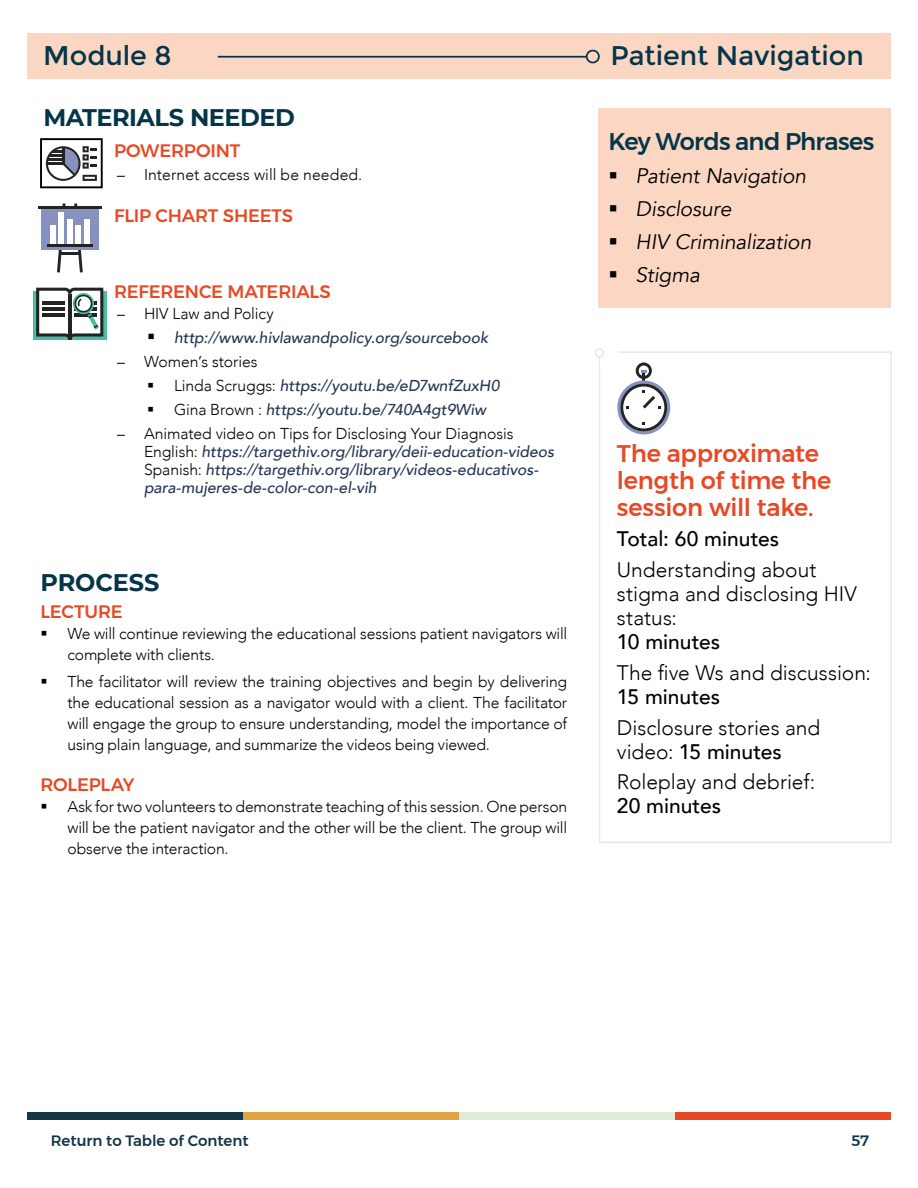
<style>
.page{position:relative;width:918px;height:1188px;background:#fff}
.page>*{position:absolute;margin:0;border:0;box-sizing:border-box;transform-origin:0 0}
.t1{font:27px "Montserrat";color:#053548}
.t2{font:500 24px/27px "Montserrat";letter-spacing:-.01em;color:#e84925}
.t3{font:700 24px "Montserrat";letter-spacing:-.02em;color:#053548}
.t4{font:500 24px "Montserrat";letter-spacing:-.03em;color:#053548}
.t5{font:300 21px/24px "Avenir";color:#000}
.t6{font:italic 21px "Avenir";letter-spacing:-.005em;color:#000}
.t7{font:500 21px "Avenir";color:#000}
.t8{font:500 18px "Montserrat";letter-spacing:-.01em;color:#e84925}
.t9{font:300 15.75px/21px "Avenir";letter-spacing:-.015em;color:#000;text-align:justify}
.t10{font:italic 500 15.75px/18px "Avenir";color:#263654}
.t11{font:300 15.75px "Avenir";letter-spacing:.005em;color:#000}
.t12{font:500 15px "Montserrat";color:#143647}
.s1{color:#000}
.s2{font-weight:300;font-style:normal;color:#000}
.s3{font-weight:500}
</style>
<div class="page">
<div style="left:27px;top:33px;width:864px;height:45px;background:#fbd7c3"></div>
<div style="left:27px;top:1112px;width:216px;height:8px;background:#143647"></div>
<div style="left:243px;top:1112px;width:216px;height:8px;background:#e1a241"></div>
<div style="left:459px;top:1112px;width:216px;height:8px;background:#e1ead8"></div>
<div style="left:675px;top:1112px;width:216px;height:8px;background:#e84925"></div>
<hr style="left:218px;top:56px;width:368px;height:2px;background:#053548">
<div style="left:586px;top:50px;width:14px;height:13px;border:2px solid #053548;border-radius:50%"></div>
<div style="left:598px;top:108px;width:293px;height:200px;background:#fbd7c3"></div>
<svg style="left:617px;top:381px;width:53px;height:53px"></svg>
<svg style="left:620px;top:363px;width:47px;height:68px"></svg>
<div style="left:599px;top:351px;width:293px;height:492px;border:2px solid #e8e8eb"></div>
<div style="left:600px;top:347px;width:18px;height:21px;background:#fff"></div>
<div style="left:596px;top:349px;width:7px;height:8px;background:#fff;border-radius:50%"></div>
<div style="left:595px;top:348px;width:9px;height:10px;border:2px solid #e8e8eb;border-radius:50%"></div>
<svg style="left:57px;top:203px;width:9px;height:70px"></svg>
<svg style="left:74px;top:203px;width:9px;height:70px"></svg>
<div style="left:41px;top:208px;width:58px;height:41px;background:#8791bf"></div>
<hr style="left:60px;top:252px;width:20px;height:3px;background:#242424">
<hr style="left:38px;top:206px;width:63px;height:3px;background:#242424">
<div style="left:67px;top:219px;width:6px;height:25px;background:#fff"></div>
<div style="left:58px;top:212px;width:6px;height:32px;background:#fff"></div>
<div style="left:50px;top:225px;width:6px;height:19px;background:#fff"></div>
<div style="left:76px;top:225px;width:5px;height:19px;background:#fff"></div>
<div style="left:84px;top:219px;width:6px;height:25px;background:#fff"></div>
<hr style="left:47px;top:244px;width:46px;height:3px;background:#242424">
<svg style="left:33px;top:291px;width:73px;height:49px"></svg>
<svg style="left:36px;top:288px;width:67px;height:52px"></svg>
<div style="left:40px;top:138px;width:63px;height:50px;border:2px solid #000"></div>
<svg style="left:46px;top:146px;width:51px;height:35px"></svg>
<h1 class="t1" style="left:43px;top:39px;width:130px">Module 8</h1>
<h1 class="t1" style="left:611px;top:39px;width:255px">Patient Navigation</h1>
<p class="t3" style="left:44px;top:100px;width:253px">MATERIALS NEEDED</p>
<p class="t8" style="left:114px;top:137px;width:128px">POWERPOINT</p>
<p class="t11" style="left:117px;top:165px;width:247px">– Internet access will be needed.</p>
<p class="t8" style="left:114px;top:201px;width:181px">FLIP CHART SHEETS</p>
<p class="t8" style="left:114px;top:278px;width:218px">REFERENCE MATERIALS</p>
<p class="t9" style="left:117px;top:304px;width:158px">– HIV Law and Policy</p>
<p class="t10" style="left:147px;top:329px;width:343px"><span class="s1">▪</span> http://www.hivlawandpolicy.org/sourcebook</p>
<p class="t9" style="left:117px;top:352px;width:142px">– Women’s stories</p>
<p class="t10" style="left:147px;top:377px;width:354px"><span class="s1">▪</span> <span class="s2">Linda Scruggs:</span> https://youtu.be/eD7wnfZuxH0</p>
<p class="t10" style="left:147px;top:401px;width:341px"><span class="s1">▪</span> <span class="s2">Gina Brown :</span> https://youtu.be/740A4gt9Wiw</p>
<p class="t10" style="left:144px;top:425px;width:412px;text-indent:-27px"><span class="s2">– Animated video on Tips for Disclosing Your Diagnosis English:</span> https://targethiv.org/library/deii-education-videos <span class="s2">Spanish:</span> https://targethiv.org/library/videos-educativos&shy;para-mujeres-de-color-con-el-vih</p>
<p class="t3" style="left:40px;top:565px;width:121px">PROCESS</p>
<p class="t8" style="left:40px;top:598px;width:84px">LECTURE</p>
<p class="t9" style="left:68px;top:623px;width:501px;text-indent:-27px">▪ We will continue reviewing the educational sessions patient navigators will complete with clients.</p>
<p class="t9" style="left:68px;top:671px;width:501px;text-indent:-27px">▪ The facilitator will review the training objectives and begin by delivering the educational session as a navigator would with a client. The facilitator will engage the group to ensure understanding, model the importance of using plain language, and summarize the videos being viewed.</p>
<p class="t8" style="left:40px;top:770px;width:95px">ROLEPLAY</p>
<p class="t9" style="left:68px;top:796px;width:501px;text-indent:-27px">▪ Ask for two volunteers to demonstrate teaching of this session. One person will be the patient navigator and the other will be the client. The group will observe the interaction.</p>
<p class="t4" style="left:609px;top:122px;width:267px">Key Words and Phrases</p>
<p class="t6" style="left:609px;top:163px;width:199px">▪ Patient Navigation</p>
<p class="t6" style="left:609px;top:196px;width:124px">▪ Disclosure</p>
<p class="t6" style="left:609px;top:229px;width:204px">▪ HIV Criminalization</p>
<p class="t6" style="left:609px;top:262px;width:93px">▪ Stigma</p>
<p class="t2" style="left:617px;top:440px;width:216px">The approximate length of time the session will take.</p>
<p class="t7" style="left:617px;top:521px;width:164px">Total: 60 minutes</p>
<p class="t5" style="left:617px;top:558px;width:241px">Understanding about stigma and disclosing HIV status:<br><span class="s3">10 minutes</span></p>
<p class="t5" style="left:617px;top:661px;width:255px">The five Ws and discussion:<br><span class="s3">15 minutes</span></p>
<p class="t5" style="left:617px;top:716px;width:205px">Disclosure stories and video: <span class="s3">15 minutes</span></p>
<p class="t5" style="left:617px;top:770px;width:200px">Roleplay and debrief:<br><span class="s3">20 minutes</span></p>
<p class="t12" style="left:51px;top:1129px;width:199px">Return to Table of Content</p>
<p class="t12" style="left:851px;top:1129px;width:19px">57</p>
</div>
